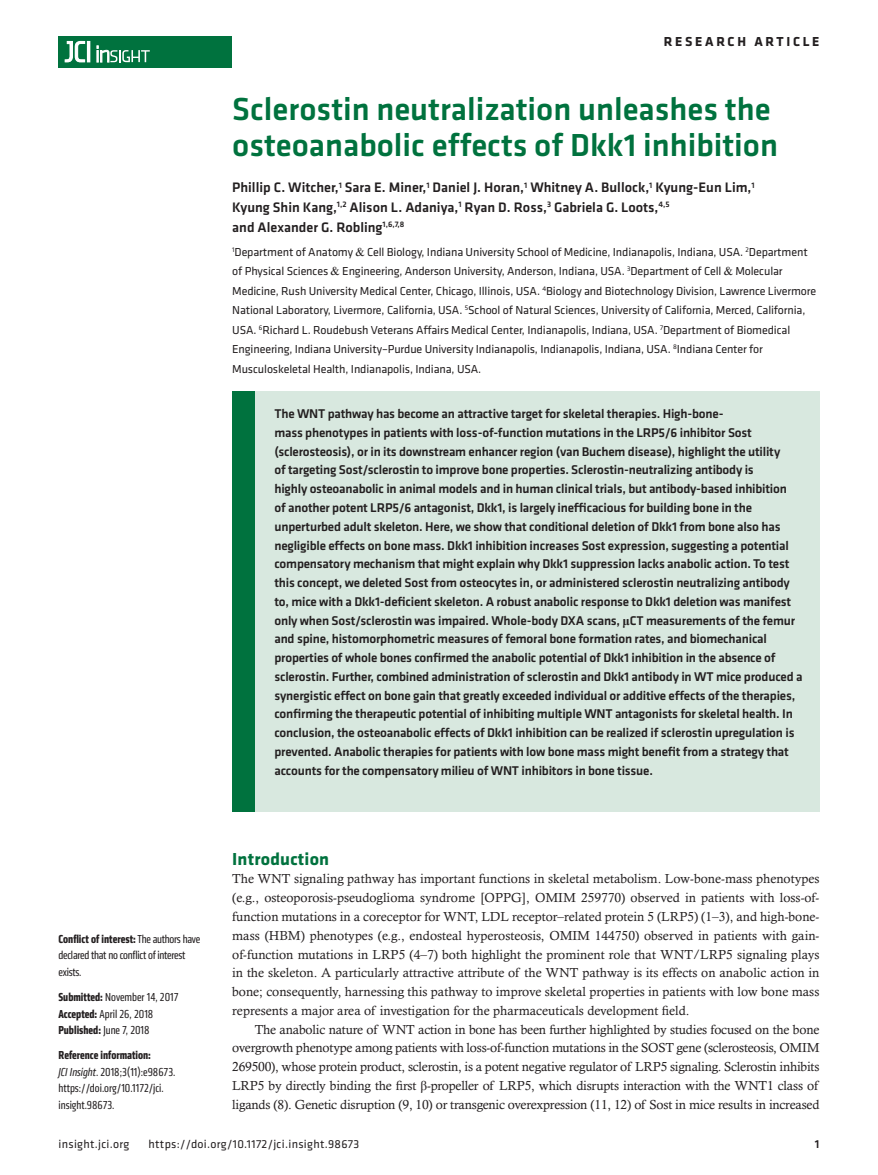
<style>
.page{position:relative;width:878px;height:1175px;background:#fff}
.page>*{position:absolute;margin:0;border:0;box-sizing:border-box;transform-origin:0 0}
.t1{font:500 33px/36px "Klavika Basic";color:#00723e}
.t2{font:700 18px "Klavika";letter-spacing:.01em;color:#00723e}
.t3{font:500 14.25px/19.5px "Klavika Basic";color:#231f20}
.t4{font:700 13.5px "Klavika Basic";letter-spacing:.2em;color:#231f20}
.t5{font:500 13.2px/18.8px "Klavika Basic";letter-spacing:-.015em;color:#231f20}
.t6{font:13.2px/18.8px "Calisto MT Std";letter-spacing:-.015em;color:#231f20;text-align:justify}
.t7{font:12px/19.5px "Klavika";letter-spacing:-.01em;color:#231f20}
.t8{font:condensed 12px/16.5px "Klavika";color:#231f20}
.t9{font:condensed 12px/16.5px "Klavika";letter-spacing:-.02em;color:#231f20}
.t10{font:12px "Klavika Basic";letter-spacing:.025em;color:#231f20}
.t11{font:500 12px "Klavika Basic";color:#231f20}
.s1{font-family:"Times New Roman"}
.s2{font-weight:700}
.s3{font-style:italic}
.s4{font-family:"Times New Roman";font-weight:700}
</style>
<div class="page">
<div style="left:59px;top:36px;width:173px;height:31px;background:#00723e"></div>
<hr style="left:87px;top:41px;width:3px;height:21px;background:#fff">
<svg style="left:64px;top:41px;width:21px;height:22px"></svg>
<svg style="left:97px;top:46px;width:53px;height:16px"></svg>
<div style="left:232px;top:391px;width:587px;height:421px;background:#d8e8df"></div>
<div style="left:232px;top:391px;width:22px;height:421px;background:#00723e"></div>
<p class="t4" style="left:663px;top:32px;width:157px">RESEARCH ARTICLE</p>
<h1 class="t1" style="left:232px;top:91px;width:547px">Sclerostin neutralization unleashes the osteoanabolic effects of Dkk1 inhibition</h1>
<p class="t3" style="left:232px;top:178px;width:524px">Phillip C. Witcher,<sup>1</sup> Sara E. Miner,<sup>1</sup> Daniel J. Horan,<sup>1</sup> Whitney A. Bullock,<sup>1</sup> Kyung-Eun Lim,<sup>1<br></sup>Kyung Shin Kang,<sup>1,2</sup> Alison L. Adaniya,<sup>1</sup> Ryan D. Ross,<sup>3</sup> Gabriela G. Loots,<sup>4,5<br></sup>and Alexander G. Robling<sup>1,6,7,8</sup></p>
<p class="t7" style="left:232px;top:241px;width:585px"><sup>1</sup>Department of Anatomy <span class="s1">&amp;</span> Cell Biology, Indiana University School of Medicine, Indianapolis, Indiana, USA. <sup>2</sup>Department of Physical Sciences <span class="s1">&amp;</span> Engineering, Anderson University, Anderson, Indiana, USA. <sup>3</sup>Department of Cell <span class="s1">&amp;</span> Molecular Medicine, Rush University Medical Center, Chicago, Illinois, USA. <sup>4</sup>Biology and Biotechnology Division, Lawrence Livermore National Laboratory, Livermore, California, USA. <sup>5</sup>School of Natural Sciences, University of California, Merced, California, USA. <sup>6</sup>Richard L. Roudebush Veterans Affairs Medical Center, Indianapolis, Indiana, USA. <sup>7</sup>Department of Biomedical Engineering, Indiana University–Purdue University Indianapolis, Indianapolis, Indiana, USA. <sup>8</sup>Indiana Center for Musculoskeletal Health, Indianapolis, Indiana, USA.</p>
<p class="t9" style="left:59px;top:930px;width:143px"><span class="s2">Conflict of interest:</span> The authors have declared that no conflict of interest exists.</p>
<p class="t8" style="left:59px;top:988px;width:121px"><span class="s2">Submitted:</span> November 14, 2017<br><span class="s2">Accepted:</span> April 26, 2018<br><span class="s2">Published:</span> June 7, 2018</p>
<p class="t8" style="left:59px;top:1046px;width:118px"><span class="s2">Reference information:<br></span><span class="s3">JCI Insight</span>. 2018;3(11):e98673. https://doi.org/10.1172/jci. insight.98673.</p>
<p class="t5" style="left:274px;top:404px;width:529px">The WNT pathway has become an attractive target for skeletal therapies. High-bone-<br>mass phenotypes in patients with loss-of-function mutations in the LRP5/6 inhibitor Sost (sclerosteosis), or in its downstream enhancer region (van Buchem disease), highlight the utility<br>of targeting Sost/sclerostin to improve bone properties. Sclerostin-neutralizing antibody is<br>highly osteoanabolic in animal models and in human clinical trials, but antibody-based inhibition<br>of another potent LRP5/6 antagonist, Dkk1, is largely inefficacious for building bone in the unperturbed adult skeleton. Here, we show that conditional deletion of Dkk1 from bone also has negligible effects on bone mass. Dkk1 inhibition increases Sost expression, suggesting a potential compensatory mechanism that might explain why Dkk1 suppression lacks anabolic action. To test this concept, we deleted Sost from osteocytes in, or administered sclerostin neutralizing antibody to, mice with a Dkk1-deficient skeleton. A robust anabolic response to Dkk1 deletion was manifest only when Sost/sclerostin was impaired. Whole-body DXA scans, <span class="s4">μ</span>CT measurements of the femur and spine, histomorphometric measures of femoral bone formation rates, and biomechanical properties of whole bones confirmed the anabolic potential of Dkk1 inhibition in the absence of sclerostin. Further, combined administration of sclerostin and Dkk1 antibody in WT mice produced a synergistic effect on bone gain that greatly exceeded individual or additive effects of the therapies, confirming the therapeutic potential of inhibiting multiple WNT antagonists for skeletal health. In conclusion, the osteoanabolic effects of Dkk1 inhibition can be realized if sclerostin upregulation is prevented. Anabolic therapies for patients with low bone mass might benefit from a strategy that accounts for the compensatory milieu of WNT inhibitors in bone tissue.</p>
<h2 class="t2" style="left:232px;top:845px;width:98px">Introduction</h2>
<p class="t6" style="left:232px;top:869px;width:588px">The WNT signaling pathway has important functions in skeletal metabolism. Low-bone-mass phenotypes (e.g., osteoporosis-pseudoglioma syndrome [OPPG], OMIM 259770) observed in patients with loss-of&shy;function mutations in a coreceptor for WNT, LDL receptor–related protein 5 (LRP5) (1–3), and high-bone&shy;mass (HBM) phenotypes (e.g., endosteal hyperosteosis, OMIM 144750) observed in patients with gain&shy;of-function mutations in LRP5 (4–7) both highlight the prominent role that WNT/LRP5 signaling plays in the skeleton. A particularly attractive attribute of the WNT pathway is its effects on anabolic action in bone; consequently, harnessing this pathway to improve skeletal properties in patients with low bone mass represents a major area of investigation for the pharmaceuticals development field.</p>
<p class="t6" style="left:232px;top:1019px;width:588px;text-indent:22px">The anabolic nature of WNT action in bone has been further highlighted by studies focused on the bone overgrowth phenotype among patients with loss-of-function mutations in the SOST gene (sclerosteosis, OMIM 269500), whose protein product, sclerostin, is a potent negative regulator of LRP5 signaling. Sclerostin inhibits LRP5 by directly binding the first <span class="s1">β</span>-propeller of LRP5, which disrupts interaction with the WNT1 class of ligands (8). Genetic disruption (9, 10) or transgenic overexpression (11, 12) of Sost in mice results in increased</p>
<p class="t10" style="left:58px;top:1135px;width:72px">insight.jci.org</p>
<p class="t10" style="left:148px;top:1135px;width:212px">https://doi.org/10.1172/jci.insight.98673</p>
<p class="t11" style="left:814px;top:1135px;width:6px">1</p>
</div>
